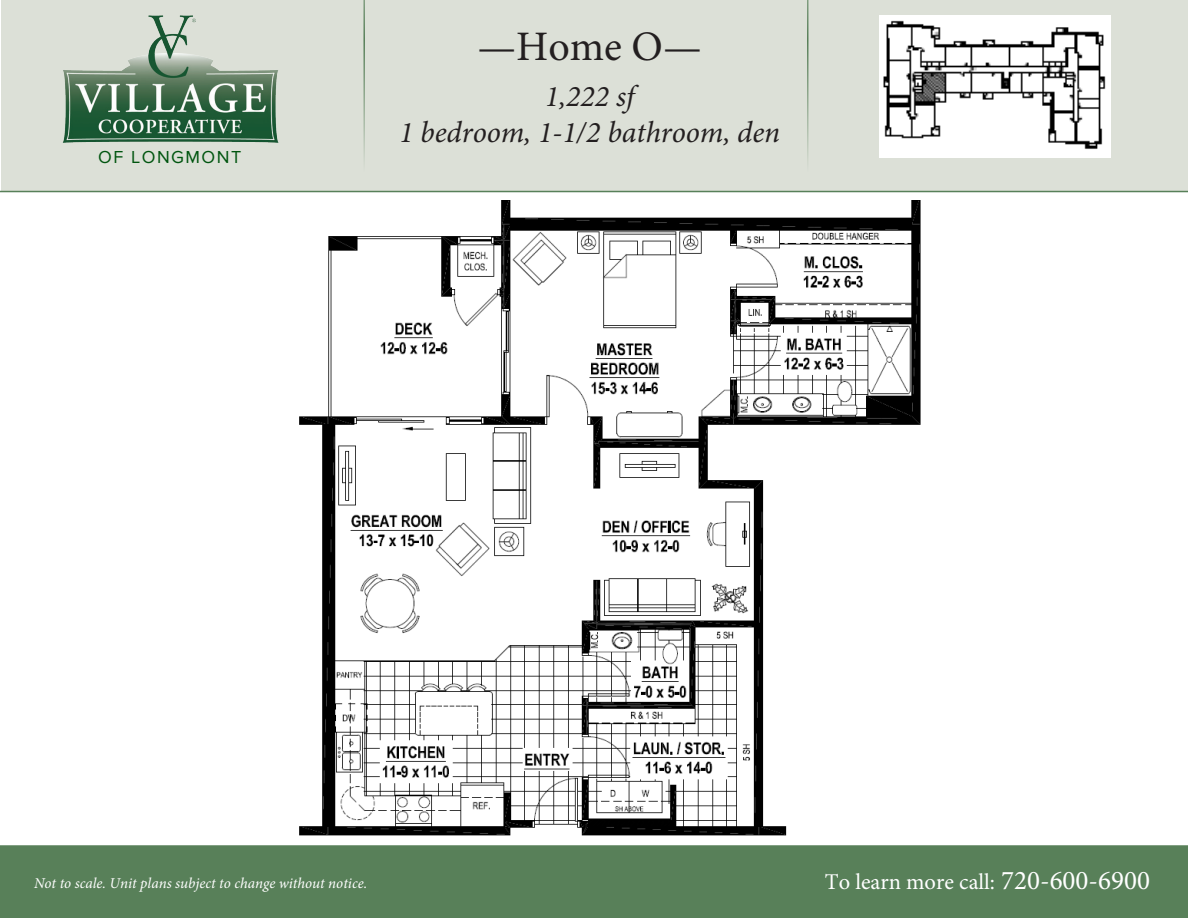
<style>
.page{position:relative;width:1188px;height:918px;background:#fff}
.page>*{position:absolute;margin:0;border:0;box-sizing:border-box;transform-origin:0 0}
.t1{font:42px "Minion Pro";color:#231f20}
.t2{font:italic 30px/36px "Minion Pro";color:#231f20;text-align:center}
.t3{font:22.5px "Minion Pro";color:#fff}
.t4{font:18px "Proxima Nova";letter-spacing:.085em;color:#00550f}
.t5{font:italic 15px "Minion Pro";color:#fff}
.s1{font-size:27px}
</style>
<div class="page">
<div style="left:0;top:0;width:1188px;height:192px;background:#dce0d7"></div>
<div style="left:0;top:847px;width:1188px;height:71px;background:#588059"></div>
<hr style="left:363px;top:0;width:2px;height:173px;background:#588059">
<hr style="left:807px;top:0;width:1px;height:173px;background:#588059">
<img style="left:880px;top:16px;width:231px;height:141px">
<img style="left:58px;top:0;width:228px;height:150px">
<img style="left:299px;top:200px;width:622px;height:636px">
<p class="t4" style="left:98px;top:146px;width:145px">OF LONGMONT</p>
<p class="t1" style="left:478px;top:18px;width:226px">—Home O—</p>
<p class="t2" style="left:399px;top:79px;width:383px">1,222 sf<br>1 bedroom, 1-1/2 bathroom, den</p>
<p class="t5" style="left:34px;top:873px;width:335px">Not to scale. Unit plans subject to change without notice.</p>
<p class="t3" style="left:825px;top:867px;width:327px">To learn more call: <span class="s1">720-600-6900</span></p>
</div>
